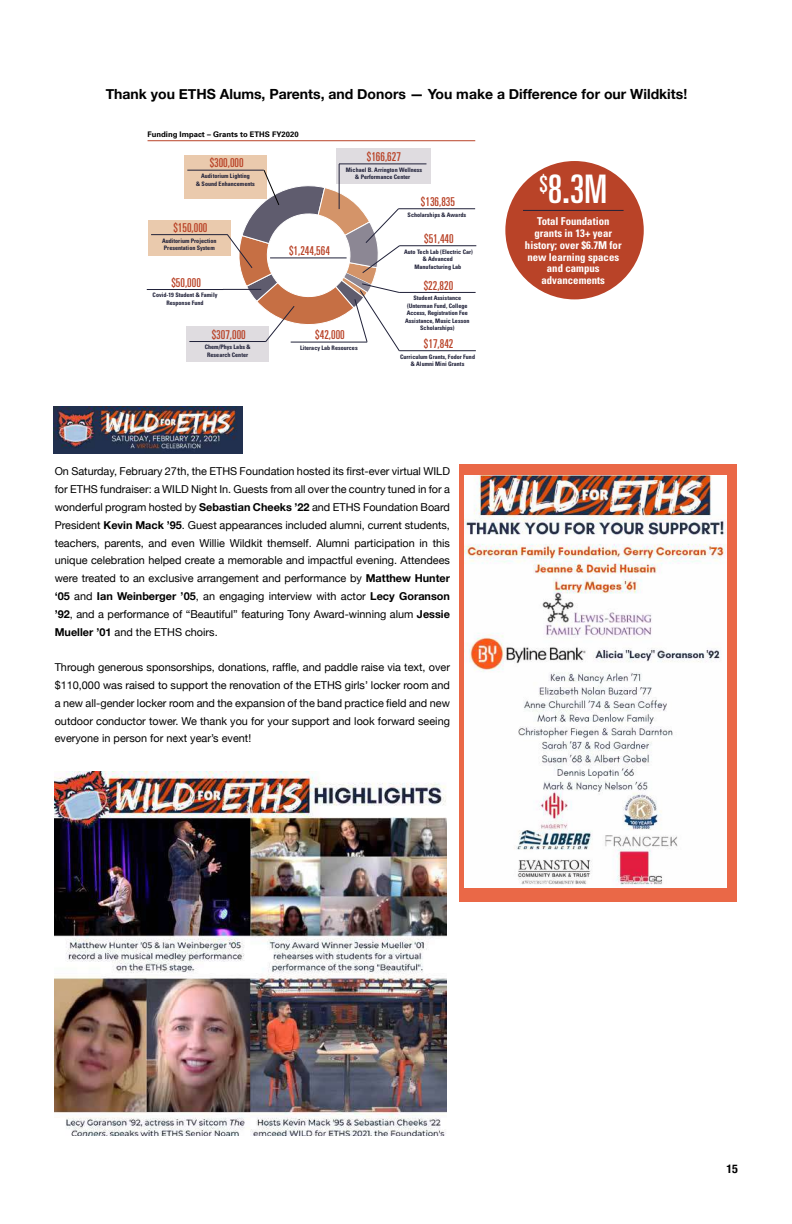
<style>
.page{position:relative;width:792px;height:1224px;background:#fff}
.page>*{position:absolute;margin:0;border:0;box-sizing:border-box;transform-origin:0 0}
.t1{font:ultra-condensed 39.4px "Univers";color:#fff}
.t2{font:700 14px "Helvetica Neue";color:#000}
.t3{font:ultra-condensed 12.2px "Univers";color:#b94328}
.t4{font:700 condensed 12px "Helvetica Neue";color:#000}
.t5{font:10.9px/17.8px "Helvetica Neue";color:#000;text-align:justify}
.t6{font:700 condensed 10.8px/11.7px "Univers";color:#fff;text-align:center}
.t7{font:700 7.7px "Univers";color:#000}
.t8{font:700 condensed 6.1px/7.5px "Univers";color:#202139;text-align:center}
.s1{font-weight:700}
</style>
<div class="page">
<div style="left:336px;top:149px;width:95px;height:35px;background:#dfdce0"></div>
<div style="left:148px;top:220px;width:83px;height:36px;background:#eacaad"></div>
<div style="left:186px;top:326px;width:83px;height:36px;background:#dfdce0"></div>
<div style="left:185px;top:155px;width:82px;height:43px;background:#eacaad"></div>
<hr style="left:187px;top:170px;width:77px;height:1px;background:#202139">
<hr style="left:189px;top:341px;width:77px;height:1px;background:#202139">
<hr style="left:399px;top:292px;width:77px;height:1px;background:#202139">
<hr style="left:147px;top:289px;width:76px;height:1px;background:#202139">
<hr style="left:399px;top:246px;width:77px;height:1px;background:#202139">
<hr style="left:399px;top:351px;width:77px;height:1px;background:#202139">
<hr style="left:339px;top:164px;width:87px;height:1px;background:#202139">
<hr style="left:151px;top:234px;width:77px;height:1px;background:#202139">
<hr style="left:399px;top:209px;width:76px;height:1px;background:#202139">
<hr style="left:339px;top:164px;width:1px;height:45px;background:#202139">
<hr style="left:148px;top:140px;width:327px;height:1px;background:#b94328">
<svg style="left:227px;top:170px;width:173px;height:181px"></svg>
<hr style="left:223px;top:289px;width:38px;height:1px;background:#202139">
<hr style="left:270px;top:258px;width:77px;height:1px;background:#202139">
<div style="left:505px;top:161px;width:139px;height:138px;background:#b94328;border-radius:50%"></div>
<hr style="left:523px;top:210px;width:101px;height:1px;background:#202139">
<img style="left:54px;top:771px;width:392px;height:365px">
<div style="left:459px;top:464px;width:278px;height:437px;background:#ea6847"></div>
<img style="left:465px;top:475px;width:261px;height:412px">
<img style="left:54px;top:406px;width:189px;height:47px">
<p class="t2" style="left:106px;top:85px;width:583px">Thank you ETHS Alums, Parents, and Donors — You make a Difference for our Wildkits!</p>
<p class="t7" style="left:148px;top:130px;width:153px">Funding Impact – Grants to ETHS FY2020</p>
<p class="t3" style="left:210px;top:156px;width:36px">$300,000</p>
<p class="t8" style="left:196px;top:172px;width:60px">Auditorium Lighting<br>&amp; Sound Enhancements</p>
<p class="t3" style="left:173px;top:220px;width:36px">$150,000</p>
<p class="t8" style="left:162px;top:237px;width:56px">Auditorium Projection<br>Presentation System</p>
<p class="t3" style="left:289px;top:244px;width:42px">$1,244,564</p>
<p class="t3" style="left:367px;top:150px;width:36px">$166,627</p>
<p class="t8" style="left:346px;top:166px;width:78px">Michael B. Arrington Wellness &amp; Performance Center</p>
<p class="t3" style="left:421px;top:195px;width:36px">$136,835</p>
<p class="t8" style="left:408px;top:211px;width:60px">Scholarships &amp; Awards</p>
<p class="t3" style="left:424px;top:232px;width:31px">$51,440</p>
<p class="t8" style="left:404px;top:248px;width:70px">Auto Tech Lab (Electric Car) &amp; Advanced<br>Manufacturing Lab</p>
<p class="t3" style="left:171px;top:275px;width:31px">$50,000</p>
<p class="t8" style="left:153px;top:291px;width:66px">Covid-19 Student &amp; Family<br>Response Fund</p>
<p class="t3" style="left:212px;top:327px;width:36px">$307,000</p>
<p class="t8" style="left:205px;top:343px;width:47px">Chem/Phys Labs &amp;<br>Research Center</p>
<p class="t3" style="left:315px;top:328px;width:31px">$42,000</p>
<p class="t8" style="left:300px;top:344px;width:59px">Literacy Lab Resources</p>
<p class="t3" style="left:424px;top:278px;width:31px">$22,820</p>
<p class="t8" style="left:405px;top:294px;width:66px">Student Assistance (Unterman Fund, College<br>Access, Registration Fee<br>Assistance, Music Lesson<br>Scholarships)</p>
<p class="t3" style="left:424px;top:337px;width:31px">$17,842</p>
<p class="t8" style="left:400px;top:353px;width:76px">Curriculum Grants, Fodor Fund &amp; Alumni Mini Grants</p>
<p class="t5" style="left:55px;top:463px;width:397px">On Saturday, February 27th, the ETHS Foundation hosted its first-ever virtual WILD for ETHS fundraiser: a WILD Night In. Guests from all over the country tuned in for a wonderful program hosted by <span class="s1">Sebastian Cheeks ’22</span> and ETHS Foundation Board President <span class="s1">Kevin Mack ’95</span>. Guest appearances included alumni, current students, teachers, parents, and even Willie Wildkit themself. Alumni participation in this unique celebration helped create a memorable and impactful evening. Attendees were treated to an exclusive arrangement and performance by <span class="s1">Matthew Hunter ‘05</span> and <span class="s1">Ian Weinberger ’05</span>, an engaging interview with actor <span class="s1">Lecy Goranson ’92</span>, and a performance of “Beautiful” featuring Tony Award-winning alum <span class="s1">Jessie Mueller ’01</span> and the ETHS choirs.</p>
<p class="t5" style="left:55px;top:658px;width:397px">Through generous sponsorships, donations, raffle, and paddle raise via text, over $110,000 was raised to support the renovation of the ETHS girls’ locker room and a new all-gender locker room and the expansion of the band practice field and new outdoor conductor tower. We thank you for your support and look forward seeing everyone in person for next year’s event!</p>
<h1 class="t1" style="left:540px;top:167px;width:69px"><sup>$</sup>8.3M</h1>
<p class="t6" style="left:525px;top:216px;width:98px">Total Foundation grants in 13+ year history; over $6.7M for new learning spaces and campus advancements</p>
<p class="t4" style="left:726px;top:1161px;width:13px">15</p>
</div>
